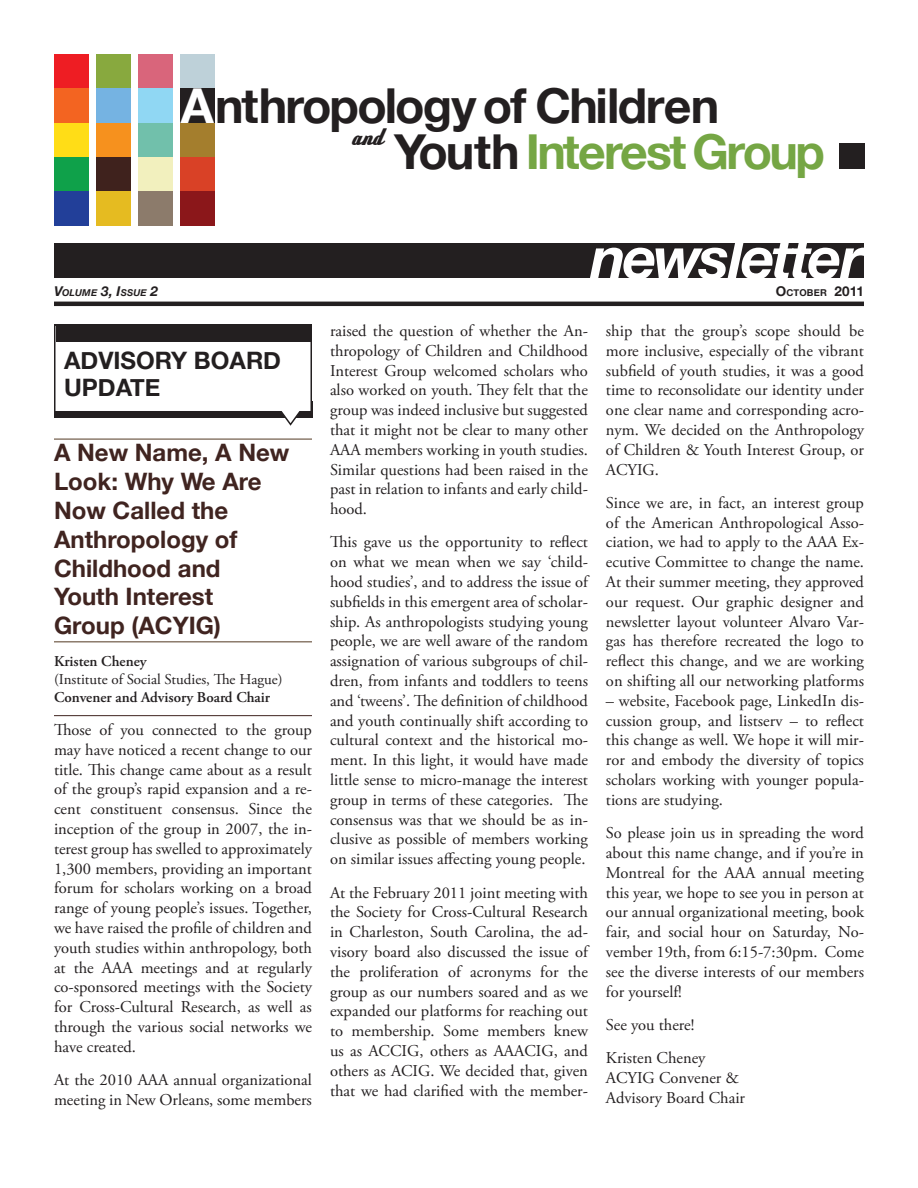
<style>
.page{position:relative;width:918px;height:1188px;background:#fff}
.page>*{position:absolute;margin:0;border:0;box-sizing:border-box;transform-origin:0 0}
.t1{font:italic 700 58.95px "Helvetica Neue";letter-spacing:-.05em;color:#fff}
.t2{font:700 48.15px/46px "Helvetica Neue";letter-spacing:-.035em;color:#231f20}
.t3{font:25.35px "Deftone Stylus";color:#231f20}
.t4{font:700 24px/28.8px "Helvetica Neue";color:#402420}
.SECTION_TITLE{font:700 24px/27px "Helvetica Neue";color:#231f20}
.BODY_-_TEXT{font:16.5px/19.8px "Adobe Garamond Pro";color:#231f20;text-align:justify}
.BODY_-_By-Line{font:600 15px/18px "Adobe Garamond Pro";color:#231f20}
.Volume_Information{font:italic 700 9.45px "Helvetica Neue";letter-spacing:.02em;color:#231f20}
.Date_Information{font:700 9.45px "Helvetica Neue";letter-spacing:.02em;color:#231f20}
.s1{color:#fff}
.s2{color:#75a644}
.s3{font-size:13.5px}
.s4{font-weight:400}
</style>
<div class="page">
<hr style="left:54px;top:438px;width:258px;height:2px;background:#8c7b6c">
<hr style="left:54px;top:641px;width:258px;height:2px;background:#8c7b6c">
<hr style="left:54px;top:715px;width:258px;height:1px;background:#402420">
<svg style="left:54px;top:324px;width:259px;height:102px"></svg>
<div style="left:56px;top:326px;width:254px;height:16px;background:#231f20"></div>
<hr style="left:54px;top:302px;width:810px;height:4px;background:#231f20">
<div style="left:839px;top:144px;width:26px;height:25px;background:#231f20"></div>
<div style="left:54px;top:54px;width:35px;height:34px;background:#ee1d23"></div>
<div style="left:54px;top:88px;width:35px;height:35px;background:#f36421"></div>
<div style="left:54px;top:123px;width:35px;height:34px;background:#ffdd17"></div>
<div style="left:54px;top:157px;width:35px;height:35px;background:#0fa14a"></div>
<div style="left:54px;top:192px;width:35px;height:34px;background:#223f99"></div>
<div style="left:96px;top:54px;width:35px;height:34px;background:#88a93e"></div>
<div style="left:96px;top:88px;width:35px;height:35px;background:#75b3e2"></div>
<div style="left:96px;top:123px;width:35px;height:34px;background:#f6911e"></div>
<div style="left:96px;top:157px;width:35px;height:35px;background:#3f221d"></div>
<div style="left:96px;top:192px;width:35px;height:34px;background:#e5bb21"></div>
<div style="left:138px;top:54px;width:35px;height:34px;background:#d9657b"></div>
<div style="left:138px;top:88px;width:35px;height:35px;background:#90d7f3"></div>
<div style="left:138px;top:123px;width:35px;height:34px;background:#71c0ab"></div>
<div style="left:138px;top:157px;width:35px;height:35px;background:#f2f0be"></div>
<div style="left:138px;top:192px;width:35px;height:34px;background:#8c7b6b"></div>
<div style="left:180px;top:54px;width:35px;height:34px;background:#bed1d9"></div>
<div style="left:180px;top:88px;width:35px;height:35px;background:#231f20"></div>
<div style="left:180px;top:123px;width:35px;height:34px;background:#a47e2d"></div>
<div style="left:180px;top:157px;width:35px;height:35px;background:#d94126"></div>
<div style="left:180px;top:192px;width:35px;height:34px;background:#8b171a"></div>
<div style="left:54px;top:243px;width:809px;height:35px;background:#231f20"></div>
<p class="t2" style="left:394px;top:82px;width:432px;text-indent:-213px"><span class="s1">A</span>nthropology of Children<br>Youth <span class="s2">Interest Group</span></p>
<p class="t3" style="left:350px;top:125px;width:32px">and</p>
<p class="t1" style="left:590px;top:221px;width:274px">newsletter</p>
<p class="Volume_Information" style="left:54px;top:287px;width:106px"><span class="s3">V</span>OLUME <span class="s3">3, I</span>SSUE <span class="s3">2</span></p>
<p class="Date_Information" style="left:776px;top:287px;width:90px"><span class="s3">O</span>CTOBER <span class="s3">2011</span></p>
<p class="SECTION_TITLE" style="left:64px;top:346px;width:218px">ADVISORY BOARD<br>UPDATE</p>
<p class="t4" style="left:54px;top:438px;width:237px">A New Name, A New<br>Look: Why We Are<br>Now Called the<br>Anthropology of<br>Childhood and<br>Youth Interest<br>Group (ACYIG)</p>
<p class="BODY_-_By-Line" style="left:54px;top:652px;width:230px">Kristen Cheney<br><span class="s4">(Institute of Social Studies, The Hague)<br></span>Convener and Advisory Board Chair</p>
<p class="BODY_-_TEXT" style="left:54px;top:721px;width:260px">Those of you connected to the group may have noticed a recent change to our title. This change came about as a result of the group’s rapid expansion and a re&shy;cent constituent consensus. Since the inception of the group in 2007, the in&shy;terest group has swelled to approximately 1,300 members, providing an important forum for scholars working on a broad range of young people’s issues. Together, we have raised the profile of children and youth studies within anthropology, both at the AAA meetings and at regularly co-sponsored meetings with the Society for Cross-Cultural Research, as well as through the various social networks we have created.</p>
<p class="BODY_-_TEXT" style="left:54px;top:1071px;width:259px">At the 2010 AAA annual organizational meeting in New Orleans, some members</p>
<p class="BODY_-_TEXT" style="left:330px;top:321px;width:260px">raised the question of whether the An&shy;thropology of Children and Childhood Interest Group welcomed scholars who also worked on youth. They felt that the group was indeed inclusive but suggested that it might not be clear to many other AAA members working in youth studies.<br>Similar questions had been raised in the past in relation to infants and early child&shy;hood.</p>
<p class="BODY_-_TEXT" style="left:330px;top:533px;width:260px">This gave us the opportunity to reflect on what we mean when we say ‘child&shy;hood studies’, and to address the issue of subfields in this emergent area of scholar&shy;ship. As anthropologists studying young people, we are well aware of the random assignation of various subgroups of chil&shy;dren, from infants and toddlers to teens and ‘tweens’. The definition of childhood and youth continually shift according to cultural context and the historical mo&shy;ment. In this light, it would have made little sense to micro-manage the interest group in terms of these categories. The consensus was that we should be as in&shy;clusive as possible of members working on similar issues affecting young people.</p>
<p class="BODY_-_TEXT" style="left:330px;top:883px;width:260px">At the February 2011 joint meeting with the Society for Cross-Cultural Research in Charleston, South Carolina, the ad&shy;visory board also discussed the issue of the proliferation of acronyms for the group as our numbers soared and as we expanded our platforms for reaching out to membership. Some members knew us as ACCIG, others as AAACIG, and others as ACIG. We decided that, given that we had clarified with the member-</p>
<p class="BODY_-_TEXT" style="left:606px;top:321px;width:260px">ship that the group’s scope should be more inclusive, especially of the vibrant subfield of youth studies, it was a good time to reconsolidate our identity under one clear name and corresponding acro&shy;nym. We decided on the Anthropology of Children &amp; Youth Interest Group, or ACYIG.</p>
<p class="BODY_-_TEXT" style="left:606px;top:493px;width:260px">Since we are, in fact, an interest group of the American Anthropological Asso&shy;ciation, we had to apply to the AAA Ex&shy;ecutive Committee to change the name.<br>At their summer meeting, they approved our request. Our graphic designer and newsletter layout volunteer Alvaro Var&shy;gas has therefore recreated the logo to reflect this change, and we are working on shifting all our networking platforms</p>
<p class="BODY_-_TEXT" style="left:606px;top:691px;width:260px">– website, Facebook page, LinkedIn dis&shy;cussion group, and listserv – to reflect this change as well. We hope it will mir&shy;ror and embody the diversity of topics scholars working with younger popula&shy;tions are studying.</p>
<p class="BODY_-_TEXT" style="left:606px;top:824px;width:260px">So please join us in spreading the word about this name change, and if you’re in Montreal for the AAA annual meeting this year, we hope to see you in person at our annual organizational meeting, book fair, and social hour on Saturday, No&shy;vember 19th, from 6:15-7:30pm. Come see the diverse interests of our members for yourself!</p>
<p class="BODY_-_TEXT" style="left:606px;top:1015px;width:90px">See you there!</p>
<p class="BODY_-_TEXT" style="left:606px;top:1049px;width:141px;text-align:left">Kristen Cheney<br>ACYIG Convener &amp;<br>Advisory Board Chair</p>
</div>
